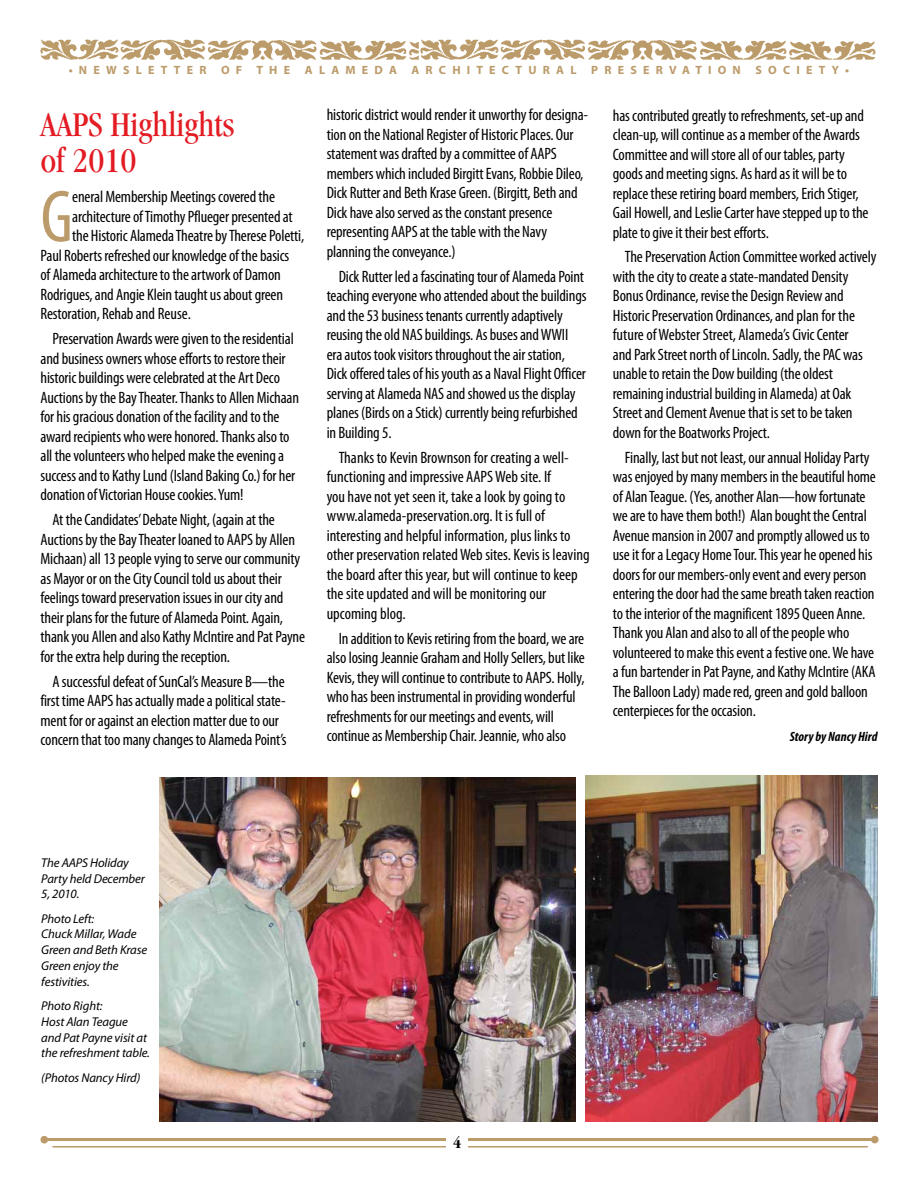
<style>
.page{position:relative;width:918px;height:1188px;background:#fff}
.page>*{position:absolute;margin:0;border:0;box-sizing:border-box;transform-origin:0 0}
.t1{font:condensed 74.4px "Myriad Pro";color:#bc9b6a}
.t2{font:condensed 36px/36px "Garamond";color:#e31b23}
.t3{font:condensed 16.5px/19.5px "Myriad Pro";letter-spacing:-.01em;color:#000}
.t4{font:700 condensed 16.5px "Garamond";color:#000}
.t5{font:italic 700 condensed 13.5px "Myriad Pro";color:#000}
.t6{font:italic 12.75px/15.8px "Myriad Pro";letter-spacing:-.01em;color:#000}
.t7{font:700 12px "Myriad Pro";letter-spacing:.52em;color:#bc9b6a}
</style>
<div class="page">
<img style="left:40px;top:40px;width:836px;height:20px">
<img style="left:586px;top:776px;width:292px;height:346px">
<img style="left:159px;top:777px;width:417px;height:345px">
<hr style="left:46px;top:1138px;width:828px;height:3px;background:#bc9b6a">
<div style="left:871px;top:1136px;width:8px;height:7px;background:#bc9b6a;border-radius:50%"></div>
<div style="left:40px;top:1136px;width:8px;height:8px;background:#bc9b6a;border-radius:50%"></div>
<hr style="left:52px;top:1146px;width:816px;height:2px;background:#bc9b6a">
<div style="left:447px;top:1126px;width:21px;height:31px;background:#fff"></div>
<p class="t7" style="left:69px;top:62px;width:329px">•NEWSLETTER OF THE ALAMEDA</p>
<p class="t7" style="left:412px;top:62px;width:329px">ARCHITECTURAL PRESERVATION</p>
<p class="t7" style="left:756px;top:62px;width:95px">SOCIETY•</p>
<h2 class="t2" style="left:40px;top:106px;width:195px">AAPS Highlights of 2010</h2>
<h1 class="t1" style="left:40px;top:172px;width:34px">G</h1>
<p class="t3" style="left:72px;top:187px;width:204px">eneral Membership Meetings covered the</p>
<p class="t3" style="left:72px;top:206px;width:222px">architecture of Timothy Pflueger presented at</p>
<p class="t3" style="left:72px;top:226px;width:234px">the Historic Alameda Theatre by Therese Poletti,</p>
<p class="t3" style="left:40px;top:245px;width:250px">Paul Roberts refreshed our knowledge of the basics</p>
<p class="t3" style="left:40px;top:265px;width:242px">of Alameda architecture to the artwork of Damon</p>
<p class="t3" style="left:40px;top:284px;width:244px">Rodrigues, and Angie Klein taught us about green</p>
<p class="t3" style="left:40px;top:304px;width:152px">Restoration, Rehab and Reuse.</p>
<p class="t3" style="left:40px;top:329px;width:260px;text-indent:12px">Preservation Awards were given to the residential and business owners whose efforts to restore their historic buildings were celebrated at the Art Deco Auctions by the Bay Theater. Thanks to Allen Michaan for his gracious donation of the facility and to the award recipients who were honored. Thanks also to all the volunteers who helped make the evening a success and to Kathy Lund (Island Baking Co.) for her donation of Victorian House cookies. Yum!</p>
<p class="t3" style="left:40px;top:510px;width:266px;text-indent:12px">At the Candidates’ Debate Night, (again at the Auctions by the Bay Theater loaned to AAPS by Allen Michaan) all 13 people vying to serve our community as Mayor or on the City Council told us about their feelings toward preservation issues in our city and their plans for the future of Alameda Point. Again, thank you Allen and also Kathy McIntire and Pat Payne for the extra help during the reception.</p>
<p class="t3" style="left:40px;top:671px;width:248px;text-indent:12px">A successful defeat of SunCal’s Measure B—the first time AAPS has actually made a political state&shy;ment for or against an election matter due to our concern that too many changes to Alameda Point’s</p>
<p class="t3" style="left:327px;top:105px;width:263px">historic district would render it unworthy for designa&shy;tion on the National Register of Historic Places. Our statement was drafted by a committee of AAPS members which included Birgitt Evans, Robbie Dileo, Dick Rutter and Beth Krase Green. (Birgitt, Beth and Dick have also served as the constant presence representing AAPS at the table with the Navy planning the conveyance.)</p>
<p class="t3" style="left:327px;top:266px;width:261px;text-indent:12px">Dick Rutter led a fascinating tour of Alameda Point teaching everyone who attended about the buildings and the 53 business tenants currently adaptively reusing the old NAS buildings. As buses and WWII era autos took visitors throughout the air station, Dick offered tales of his youth as a Naval Flight Officer serving at Alameda NAS and showed us the display planes (Birds on a Stick) currently being refurbished in Building 5.</p>
<p class="t3" style="left:327px;top:447px;width:264px;text-indent:12px">Thanks to Kevin Brownson for creating a well&shy;functioning and impressive AAPS Web site. If<br>you have not yet seen it, take a look by going to www.alameda-preservation.org. It is full of interesting and helpful information, plus links to other preservation related Web sites. Kevis is leaving the board after this year, but will continue to keep the site updated and will be monitoring our upcoming blog.</p>
<p class="t3" style="left:327px;top:628px;width:260px;text-indent:12px">In addition to Kevis retiring from the board, we are also losing Jeannie Graham and Holly Sellers, but like Kevis, they will continue to contribute to AAPS. Holly, who has been instrumental in providing wonderful refreshments for our meetings and events, will continue as Membership Chair. Jeannie, who also</p>
<p class="t3" style="left:613px;top:105px;width:257px">has contributed greatly to refreshments, set-up and clean-up, will continue as a member of the Awards Committee and will store all of our tables, party goods and meeting signs. As hard as it will be to replace these retiring board members, Erich Stiger, Gail Howell, and Leslie Carter have stepped up to the plate to give it their best efforts.</p>
<p class="t3" style="left:613px;top:247px;width:265px;text-indent:12px">The Preservation Action Committee worked actively with the city to create a state-mandated Density Bonus Ordinance, revise the Design Review and Historic Preservation Ordinances, and plan for the future of Webster Street, Alameda’s Civic Center<br>and Park Street north of Lincoln. Sadly, the PAC was unable to retain the Dow building (the oldest remaining industrial building in Alameda) at Oak Street and Clement Avenue that is set to be taken down for the Boatworks Project.</p>
<p class="t3" style="left:613px;top:447px;width:265px;text-indent:12px">Finally, last but not least, our annual Holiday Party was enjoyed by many members in the beautiful home of Alan Teague. (Yes, another Alan—how fortunate we are to have them both!) Alan bought the Central Avenue mansion in 2007 and promptly allowed us to use it for a Legacy Home Tour. This year he opened his doors for our members-only event and every person entering the door had the same breath taken reaction to the interior of the magnificent 1895 Queen Anne.<br>Thank you Alan and also to all of the people who volunteered to make this event a festive one. We have a fun bartender in Pat Payne, and Kathy McIntire (AKA The Balloon Lady) made red, green and gold balloon centerpieces for the occasion.</p>
<p class="t5" style="left:790px;top:728px;width:89px">Story by Nancy Hird</p>
<p class="t6" style="left:41px;top:854px;width:105px">The AAPS Holiday<br>Party held December<br>5, 2010.</p>
<p class="t6" style="left:41px;top:910px;width:107px">Photo Left:<br>Chuck Millar, Wade<br>Green and Beth Krase<br>Green enjoy the festivities.</p>
<p class="t6" style="left:41px;top:998px;width:110px">Photo Right:<br>Host Alan Teague and Pat Payne visit at the refreshment table.</p>
<p class="t6" style="left:41px;top:1069px;width:101px">(Photos Nancy Hird)</p>
<p class="t4" style="left:453px;top:1133px;width:10px">04</p>
</div>
